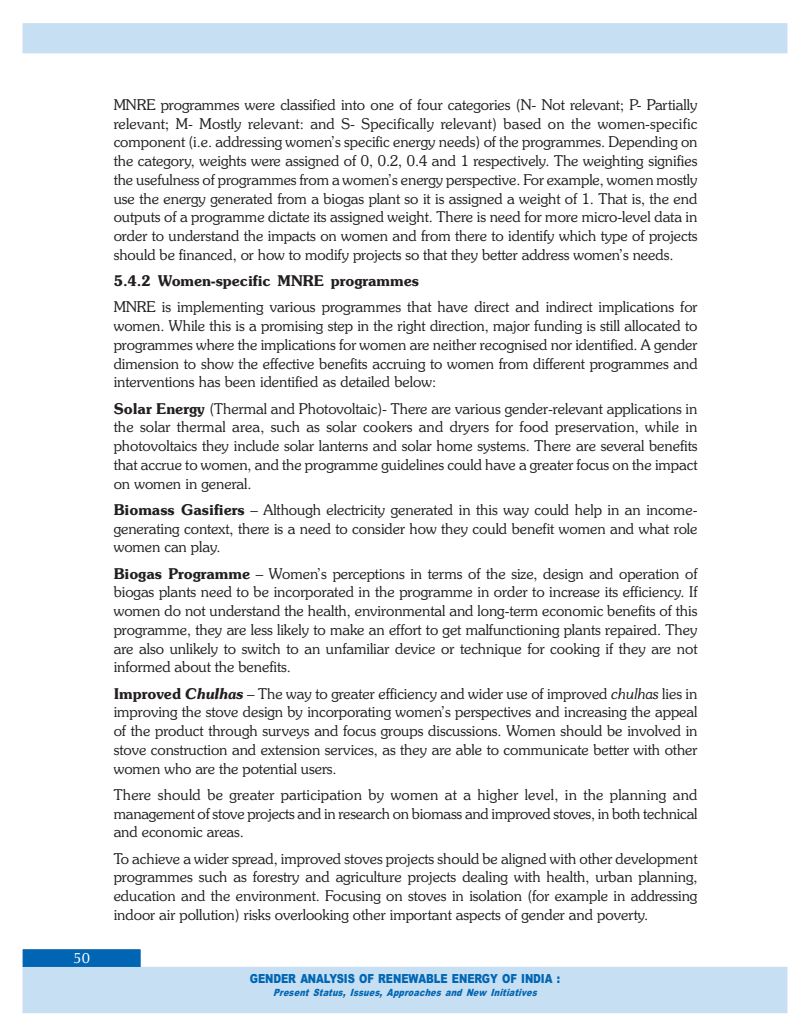
<style>
.page{position:relative;width:810px;height:1035px;background:#fff}
.page>*{position:absolute;margin:0;border:0;box-sizing:border-box;transform-origin:0 0}
.t1{font:15px/18.8px "TT5 C5 BO00";letter-spacing:-.005em;color:#231f1f;text-align:justify}
.t2{font:15px "TT5 C59 O00";letter-spacing:-.01em;color:#231f1f}
.t3{font:15px "TT5 C4 DO00";color:#fff}
.t4{font:12.5px "TT5 C51 O00";letter-spacing:-.01em;color:#0066b3;scale:.8 1}
.t5{font:10px "TT5 C55 OI00";letter-spacing:.03em;color:#0066b3;scale:.8 1}
.s1{font-family:"TT5 C59 O00"}
.s2{font-family:"TT5 C77 O00"}
.s3{font-family:"TT5 C63 O00"}
</style>
<div class="page">
<div style="left:22px;top:967px;width:765px;height:46px;background:#c7dff3"></div>
<div style="left:23px;top:949px;width:118px;height:18px;background:#0066b3;border:1px solid #0066b3"></div>
<div style="left:22px;top:23px;width:765px;height:30px;background:#c7dff3"></div>
<p class="t3" style="left:73px;top:952px;width:18px">50</p>
<p class="t1" style="left:114px;top:97px;width:585px">MNRE programmes were classified into one of four categories (N- Not relevant; P- Partially relevant; M- Mostly relevant: and S- Specifically relevant) based on the women-specific component (i.e. addressing women’s specific energy needs) of the programmes. Depending on the category, weights were assigned of 0, 0.2, 0.4 and 1 respectively. The weighting signifies the usefulness of programmes from a women’s energy perspective. For example, women mostly use the energy generated from a biogas plant so it is assigned a weight of 1. That is, the end outputs of a programme dictate its assigned weight. There is need for more micro-level data in order to understand the impacts on women and from there to identify which type of projects should be financed, or how to modify projects so that they better address women’s needs.</p>
<p class="t2" style="left:114px;top:275px;width:307px">5.4.2 Women-specific MNRE programmes</p>
<p class="t1" style="left:114px;top:299px;width:586px">MNRE is implementing various programmes that have direct and indirect implications for women. While this is a promising step in the right direction, major funding is still allocated to programmes where the implications for women are neither recognised nor identified. A gender dimension to show the effective benefits accruing to women from different programmes and interventions has been identified as detailed below:</p>
<p class="t1" style="left:114px;top:400px;width:585px"><span class="s1">Solar Energy</span> (Thermal and Photovoltaic)- There are various gender-relevant applications in the solar thermal area, such as solar cookers and dryers for food preservation, while in photovoltaics they include solar lanterns and solar home systems. There are several benefits that accrue to women, and the programme guidelines could have a greater focus on the impact on women in general.</p>
<p class="t1" style="left:114px;top:502px;width:585px"><span class="s1">Biomass Gasifiers</span> – Although electricity generated in this way could help in an income&shy;generating context, there is a need to consider how they could benefit women and what role women can play.</p>
<p class="t1" style="left:114px;top:565px;width:585px"><span class="s1">Biogas Programme</span> – Women’s perceptions in terms of the size, design and operation of biogas plants need to be incorporated in the programme in order to increase its efficiency. If women do not understand the health, environmental and long-term economic benefits of this programme, they are less likely to make an effort to get malfunctioning plants repaired. They are also unlikely to switch to an unfamiliar device or technique for cooking if they are not informed about the benefits.</p>
<p class="t1" style="left:114px;top:685px;width:585px"><span class="s1">Improved</span> <span class="s2">Chulhas</span> – The way to greater efficiency and wider use of improved <span class="s3">chulhas</span> lies in improving the stove design by incorporating women’s perspectives and increasing the appeal of the product through surveys and focus groups discussions. Women should be involved in stove construction and extension services, as they are able to communicate better with other women who are the potential users.</p>
<p class="t1" style="left:114px;top:787px;width:585px">There should be greater participation by women at a higher level, in the planning and management of stove projects and in research on biomass and improved stoves, in both technical and economic areas.</p>
<p class="t1" style="left:114px;top:850px;width:585px">To achieve a wider spread, improved stoves projects should be aligned with other development programmes such as forestry and agriculture projects dealing with health, urban planning, education and the environment. Focusing on stoves in isolation (for example in addressing indoor air pollution) risks overlooking other important aspects of gender and poverty.</p>
<p class="t4" style="left:250px;top:974px;width:389px">GENDER ANALYSIS OF RENEWABLE ENERGY OF INDIA :</p>
<p class="t5" style="left:273px;top:988px;width:331px">Present Status, Issues, Approaches and New Initiatives</p>
</div>
